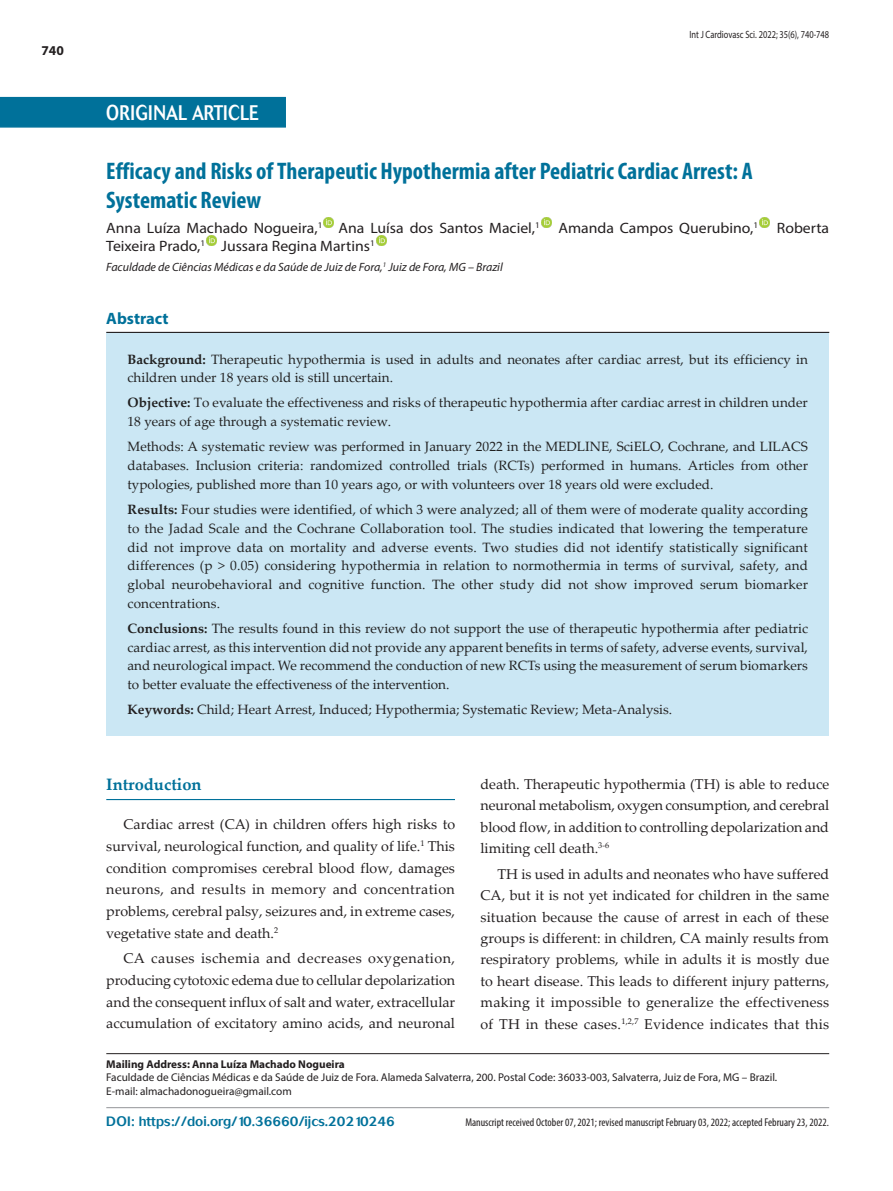
<style>
.page{position:relative;width:893px;height:1191px;background:#fff}
.page>*{position:absolute;margin:0;border:0;box-sizing:border-box;transform-origin:0 0}
._1_-_Titulo{font:700 condensed 24px/28.8px "Myriad Pro";color:#00719a}
.t1{font:500 21px "Cosmos";letter-spacing:.02em;color:#fff;scale:.8 1}
._1_-_Titulo-materia{font:700 16.5px "Palatino Linotype";color:#00719a}
.t2{font:700 16.5px "Myriad Pro";color:#00719a}
._3_-_Autores{font:15px/18px "Myriad Pro";color:#231f20;scale:1.05 1}
._4_-_Texto-Basico{font:14.25px/21.5px "Palatino Linotype";color:#231f20;text-align:justify}
._8_-_Resumo-portugue{font:13.5px/18.8px "Palatino Linotype";color:#212121;text-align:justify}
._8_-_Resumo-portugue-2{font:13.5px "Palatino Linotype";color:#231f20}
._6_-_DOI{font:500 13.5px "Cosmos";color:#00719a}
.t3{font:700 13.5px "Myriad Pro";color:#231f20}
._4_-_Instituicao{font:italic 12px "Myriad Pro";color:#231f20}
._5_-_Correspondencia{font:11.25px "Myriad Pro";color:#231f20}
._7_-_Artigo-recebido{font:condensed 11.25px "Myriad Pro";color:#231f20}
._5_-_Correspondencia-2{font:700 11.25px "Myriad Pro";color:#231f20}
.t4{font:10.5px "Myriad Pro";color:#231f20;scale:.8 1}
.s1{font-weight:700}
</style>
<div class="page">
<hr style="left:106px;top:799px;width:349px;height:1px;background:#00719a">
<div style="left:0;top:97px;width:286px;height:31px;background:#00719a"></div>
<svg style="left:324px;top:217px;width:10px;height:11px"></svg>
<svg style="left:541px;top:217px;width:10px;height:11px"></svg>
<svg style="left:759px;top:217px;width:11px;height:11px"></svg>
<svg style="left:206px;top:235px;width:11px;height:11px"></svg>
<svg style="left:376px;top:235px;width:10px;height:11px"></svg>
<hr style="left:106px;top:1053px;width:723px;height:1px;background:#231f20">
<hr style="left:106px;top:1107px;width:723px;height:1px;background:#939598">
<div style="left:106px;top:332px;width:723px;height:403px;background:#cbe7f4"></div>
<hr style="left:106px;top:332px;width:723px;height:1px;background:#231f20">
<p class="t3" style="left:41px;top:42px;width:24px">740</p>
<h2 class="t1" style="left:106px;top:100px;width:192px">ORIGINAL ARTICLE</h2>
<p class="t4" style="left:689px;top:28px;width:176px">Int J Cardiovasc Sci. 2022; 35(6), 740-748</p>
<p class="_1_-_Titulo" style="left:106px;top:157px;width:648px">Efficacy and Risks of Therapeutic Hypothermia after Pediatric Cardiac Arrest: A<br>Systematic Review</p>
<p class="_3_-_Autores" style="left:106px;top:218px;width:690px">Anna Luíza Machado Nogueira,<sup>1</sup> Ana Luísa dos Santos Maciel,<sup>1</sup> Amanda Campos Querubino,<sup>1</sup> Roberta<br>Teixeira Prado,<sup>1</sup> Jussara Regina Martins<sup>1</sup></p>
<p class="_4_-_Instituicao" style="left:106px;top:260px;width:398px">Faculdade de Ciências Médicas e da Saúde de Juiz de Fora,<sup>1</sup> Juiz de Fora, MG – Brazil</p>
<p class="t2" style="left:106px;top:307px;width:64px">Abstract</p>
<p class="_8_-_Resumo-portugue" style="left:128px;top:349px;width:682px"><span class="s1">Background:</span> Therapeutic hypothermia is used in adults and neonates after cardiac arrest, but its efficiency in children under 18 years old is still uncertain.</p>
<p class="_8_-_Resumo-portugue" style="left:128px;top:393px;width:682px"><span class="s1">Objective:</span> To evaluate the effectiveness and risks of therapeutic hypothermia after cardiac arrest in children under<br>18 years of age through a systematic review.</p>
<p class="_8_-_Resumo-portugue" style="left:128px;top:437px;width:682px">Methods: A systematic review was performed in January 2022 in the MEDLINE, SciELO, Cochrane, and LILACS databases. Inclusion criteria: randomized controlled trials (RCTs) performed in humans. Articles from other typologies, published more than 10 years ago, or with volunteers over 18 years old were excluded.</p>
<p class="_8_-_Resumo-portugue" style="left:128px;top:499px;width:682px"><span class="s1">Results:</span> Four studies were identified, of which 3 were analyzed; all of them were of moderate quality according to the Jadad Scale and the Cochrane Collaboration tool. The studies indicated that lowering the temperature did not improve data on mortality and adverse events. Two studies did not identify statistically significant differences (p &gt; 0.05) considering hypothermia in relation to normothermia in terms of survival, safety, and global neurobehavioral and cognitive function. The other study did not show improved serum biomarker concentrations.</p>
<p class="_8_-_Resumo-portugue" style="left:128px;top:618px;width:682px"><span class="s1">Conclusions:</span> The results found in this review do not support the use of therapeutic hypothermia after pediatric cardiac arrest, as this intervention did not provide any apparent benefits in terms of safety, adverse events, survival, and neurological impact. We recommend the conduction of new RCTs using the measurement of serum biomarkers to better evaluate the effectiveness of the intervention.</p>
<p class="_8_-_Resumo-portugue-2" style="left:128px;top:700px;width:546px"><span class="s1">Keywords:</span> Child; Heart Arrest, Induced; Hypothermia; Systematic Review; Meta-Analysis.</p>
<p class="_1_-_Titulo-materia" style="left:106px;top:773px;width:97px">Introduction</p>
<p class="_4_-_Texto-Basico" style="left:106px;top:813px;width:350px;text-indent:17px">Cardiac arrest (CA) in children offers high risks to survival, neurological function, and quality of life.<sup>1</sup> This condition compromises cerebral blood flow, damages neurons, and results in memory and concentration problems, cerebral palsy, seizures and, in extreme cases, vegetative state and death.<sup>2</sup></p>
<p class="_4_-_Texto-Basico" style="left:106px;top:947px;width:350px;text-indent:17px">CA causes ischemia and decreases oxygenation, producing cytotoxic edema due to cellular depolarization and the consequent influx of salt and water, extracellular accumulation of excitatory amino acids, and neuronal</p>
<p class="_4_-_Texto-Basico" style="left:480px;top:772px;width:350px">death. Therapeutic hypothermia (TH) is able to reduce neuronal metabolism, oxygen consumption, and cerebral blood flow, in addition to controlling depolarization and limiting cell death.<sup>3-6</sup></p>
<p class="_4_-_Texto-Basico" style="left:480px;top:862px;width:350px;text-indent:17px">TH is used in adults and neonates who have suffered CA, but it is not yet indicated for children in the same situation because the cause of arrest in each of these groups is different: in children, CA mainly results from respiratory problems, while in adults it is mostly due to heart disease. This leads to different injury patterns, making it impossible to generalize the effectiveness of TH in these cases.<sup>1,2,7</sup> Evidence indicates that this</p>
<p class="_5_-_Correspondencia-2" style="left:106px;top:1056px;width:240px">Mailing Address: Anna Luíza Machado Nogueira</p>
<p class="_5_-_Correspondencia" style="left:106px;top:1070px;width:672px">Faculdade de Ciências Médicas e da Saúde de Juiz de Fora. Alameda Salvaterra, 200. Postal Code: 36033-003, Salvaterra, Juiz de Fora, MG – Brazil.</p>
<p class="_5_-_Correspondencia" style="left:106px;top:1083px;width:187px">E-mail: almachadonogueira@gmail.com</p>
<p class="_7_-_Artigo-recebido" style="left:465px;top:1115px;width:365px">Manuscript received October 07, 2021; revised manuscript February 03, 2022; accepted February 23, 2022.</p>
<p class="_6_-_DOI" style="left:106px;top:1113px;width:290px">DOI: https://doi.org/10.36660/ijcs.20210246</p>
</div>
